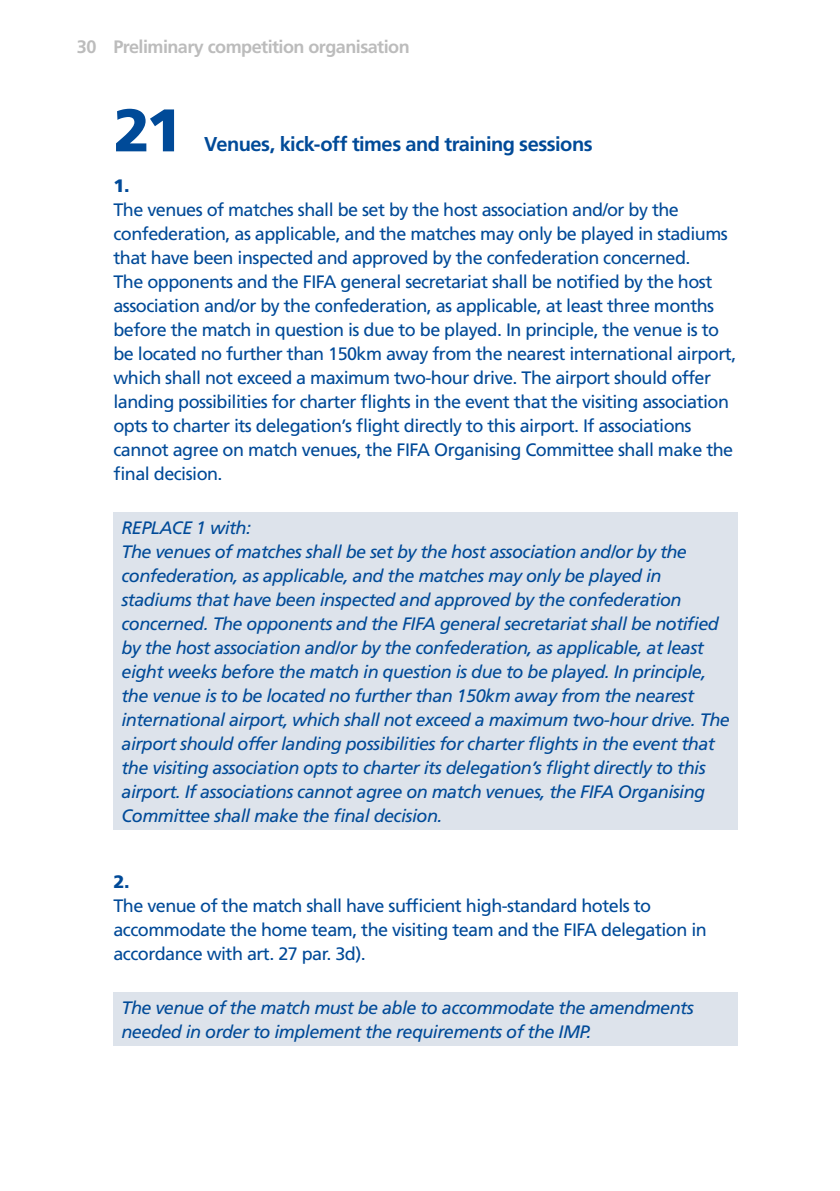
<style>
.page{position:relative;width:840px;height:1191px;background:#fff}
.page>*{position:absolute;margin:0;border:0;box-sizing:border-box;transform-origin:0 0}
._10-_Paragraf_1zeili{font:900 60px "Frutiger LT Com";color:#004a98}
._10-_Paragraf_1zeili-2{font:700 20px "Frutiger LT Com";letter-spacing:-.025em;color:#004a98}
._01_Fliesstext_EN{font:18px/24px "Frutiger LT Pro";letter-spacing:-.03em;color:#004a98}
.COVID-Box-Text_1{font:italic 18px/24px "Frutiger LT Pro";letter-spacing:-.03em;color:#004a98}
.Rubrik_linksbündig{font:700 18px "Frutiger LT Com";letter-spacing:-.03em;color:#bcbcbc}
._1__Unterparagraf{font:900 18px "Frutiger LT Pro";color:#004a98}
</style>
<div class="page">
<div style="left:113px;top:512px;width:624px;height:318px;background:#dde3eb"></div>
<div style="left:113px;top:992px;width:624px;height:54px;background:#dde3eb"></div>
<p class="Rubrik_linksbündig" style="left:77px;top:36px;width:21px">30</p>
<p class="Rubrik_linksbündig" style="left:113px;top:36px;width:297px">Preliminary competition organisation</p>
<p class="_10-_Paragraf_1zeili" style="left:113px;top:94px;width:71px">21</p>
<p class="_10-_Paragraf_1zeili-2" style="left:204px;top:132px;width:389px">Venues, kick-off times and training sessions</p>
<p class="_1__Unterparagraf" style="left:113px;top:175px;width:17px">1.</p>
<p class="_01_Fliesstext_EN" style="left:113px;top:198px;width:624px">The venues of matches shall be set by the host association and/or by the confederation, as applicable, and the matches may only be played in stadiums that have been inspected and approved by the confederation concerned.<br>The opponents and the FIFA general secretariat shall be notified by the host association and/or by the confederation, as applicable, at least three months before the match in question is due to be played. In principle, the venue is to be located no further than 150km away from the nearest international airport, which shall not exceed a maximum two-hour drive. The airport should offer landing possibilities for charter flights in the event that the visiting association opts to charter its delegation’s flight directly to this airport. If associations cannot agree on match venues, the FIFA Organising Committee shall make the final decision.</p>
<p class="COVID-Box-Text_1" style="left:121px;top:515px;width:131px">REPLACE 1 with:</p>
<p class="COVID-Box-Text_1" style="left:121px;top:539px;width:609px">The venues of matches shall be set by the host association and/or by the confederation, as applicable, and the matches may only be played in stadiums that have been inspected and approved by the confederation concerned. The opponents and the FIFA general secretariat shall be notified by the host association and/or by the confederation, as applicable, at least eight weeks before the match in question is due to be played. In principle, the venue is to be located no further than 150km away from the nearest international airport, which shall not exceed a maximum two-hour drive. The airport should offer landing possibilities for charter flights in the event that the visiting association opts to charter its delegation’s flight directly to this airport. If associations cannot agree on match venues, the FIFA Organising Committee shall make the final decision.</p>
<p class="_1__Unterparagraf" style="left:113px;top:871px;width:17px">2.</p>
<p class="_01_Fliesstext_EN" style="left:113px;top:894px;width:594px">The venue of the match shall have sufficient high-standard hotels to accommodate the home team, the visiting team and the FIFA delegation in accordance with art. 27 par. 3d).</p>
<p class="COVID-Box-Text_1" style="left:121px;top:995px;width:573px">The venue of the match must be able to accommodate the amendments needed in order to implement the requirements of the IMP.</p>
</div>
